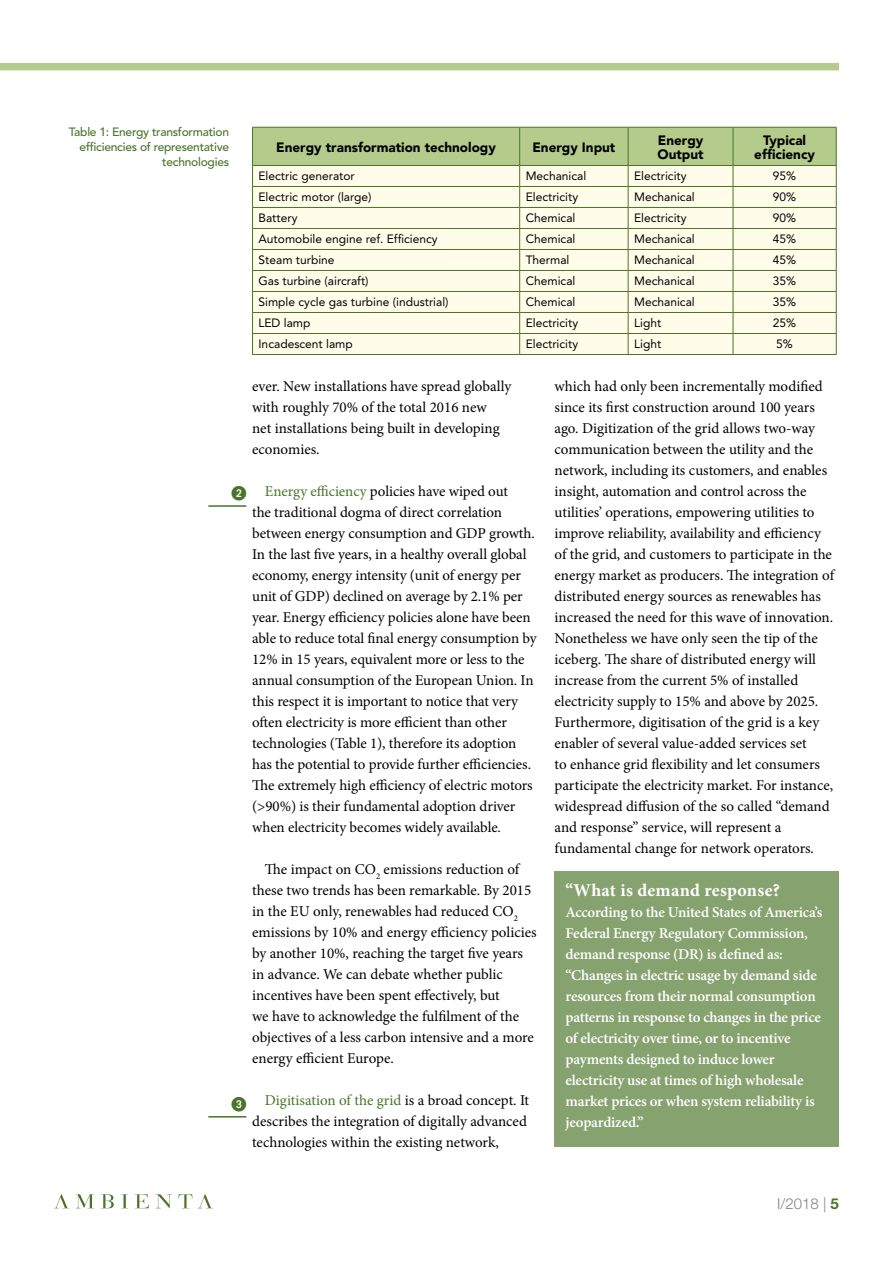
<style>
.page{position:relative;width:893px;height:1263px;background:#fff}
.page>*{position:absolute;margin:0;border:0;box-sizing:border-box;transform-origin:0 0}
.t1{font:700 18px "Minion Pro";letter-spacing:.015em;color:#fff}
.t2{font:15px/21px "Minion Pro";letter-spacing:-.005em;color:#000}
.t3{font:600 15px/21px "Minion Pro";letter-spacing:-.015em;color:#fff}
.t4{font:300 15px "Helvetica Neue LT";color:#808285}
.t5{font:15px "European Pi One";color:#49742a}
.t6{font:900 13.5px/14.2px "Avenir LT";color:#000}
.t7{font:12px "Avenir LT";color:#000}
.t8{font:500 12px/15px "Avenir LT";letter-spacing:-.02em;color:#49742a;text-align:right}
.t9{font:12px "Avenir LT";color:#000}
.s1{color:#49742a}
.s2{font-style:inherit}
.s3{font-weight:700;color:#49742a}
</style>
<div class="page">
<svg style="left:156px;top:1194px;width:16px;height:14px"></svg>
<svg style="left:55px;top:1194px;width:13px;height:14px"></svg>
<svg style="left:76px;top:1194px;width:18px;height:14px"></svg>
<svg style="left:101px;top:1194px;width:13px;height:14px"></svg>
<svg style="left:121px;top:1194px;width:7px;height:14px"></svg>
<svg style="left:135px;top:1194px;width:14px;height:14px"></svg>
<svg style="left:178px;top:1194px;width:14px;height:14px"></svg>
<svg style="left:198px;top:1194px;width:13px;height:14px"></svg>
<div style="left:0;top:63px;width:839px;height:7px;background:#b5cb8b"></div>
<div style="left:554px;top:871px;width:285px;height:275px;background:#86a26f"></div>
<svg style="left:252px;top:127px;width:585px;height:227px;background:#e8edcf"></svg>
<hr style="left:252px;top:354px;width:268px;height:1px;background:#49742a">
<hr style="left:520px;top:354px;width:108px;height:1px;background:#49742a">
<hr style="left:628px;top:354px;width:105px;height:1px;background:#49742a">
<hr style="left:733px;top:354px;width:104px;height:1px;background:#49742a">
<hr style="left:208px;top:505px;width:38px;height:2px;background:#49742a">
<hr style="left:208px;top:1116px;width:38px;height:1px;background:#49742a">
<p class="t8" style="left:69px;top:125px;width:162px">Table 1: Energy transformation efficiencies of representative technologies</p>
<p class="t6" style="left:276px;top:140px;width:221px">Energy transformation technology</p>
<p class="t6" style="left:532px;top:140px;width:84px">Energy Input</p>
<p class="t6" style="left:657px;top:133px;width:48px">Energy<br>Output</p>
<p class="t6" style="left:754px;top:133px;width:62px;text-align:center">Typical efficiency</p>
<p class="t7" style="left:259px;top:169px;width:98px">Electric generator</p>
<p class="t7" style="left:526px;top:169px;width:62px">Mechanical</p>
<p class="t7" style="left:634px;top:169px;width:54px">Electricity</p>
<p class="t7" style="left:773px;top:169px;width:25px">95%</p>
<p class="t7" style="left:259px;top:190px;width:114px">Electric motor (large)</p>
<p class="t7" style="left:526px;top:190px;width:54px">Electricity</p>
<p class="t7" style="left:634px;top:190px;width:62px">Mechanical</p>
<p class="t9" style="left:773px;top:190px;width:25px">90%</p>
<p class="t7" style="left:259px;top:211px;width:40px">Battery</p>
<p class="t7" style="left:526px;top:211px;width:51px">Chemical</p>
<p class="t7" style="left:634px;top:211px;width:54px">Electricity</p>
<p class="t9" style="left:773px;top:211px;width:25px">90%</p>
<p class="t7" style="left:259px;top:232px;width:181px">Automobile engine ref. Efficiency</p>
<p class="t7" style="left:526px;top:232px;width:51px">Chemical</p>
<p class="t7" style="left:634px;top:232px;width:62px">Mechanical</p>
<p class="t9" style="left:773px;top:232px;width:25px">45%</p>
<p class="t7" style="left:259px;top:253px;width:78px">Steam turbine</p>
<p class="t7" style="left:526px;top:253px;width:45px">Thermal</p>
<p class="t7" style="left:634px;top:253px;width:62px">Mechanical</p>
<p class="t9" style="left:773px;top:253px;width:25px">45%</p>
<p class="t7" style="left:259px;top:274px;width:112px">Gas turbine (aircraft)</p>
<p class="t7" style="left:526px;top:274px;width:51px">Chemical</p>
<p class="t7" style="left:634px;top:274px;width:62px">Mechanical</p>
<p class="t9" style="left:773px;top:274px;width:25px">35%</p>
<p class="t7" style="left:259px;top:295px;width:192px">Simple cycle gas turbine (industrial)</p>
<p class="t7" style="left:526px;top:295px;width:51px">Chemical</p>
<p class="t7" style="left:634px;top:295px;width:62px">Mechanical</p>
<p class="t9" style="left:773px;top:295px;width:25px">35%</p>
<p class="t7" style="left:259px;top:316px;width:54px">LED lamp</p>
<p class="t7" style="left:526px;top:316px;width:54px">Electricity</p>
<p class="t7" style="left:634px;top:316px;width:29px">Light</p>
<p class="t9" style="left:773px;top:316px;width:25px">25%</p>
<p class="t7" style="left:259px;top:337px;width:96px">Incadescent lamp</p>
<p class="t7" style="left:526px;top:337px;width:54px">Electricity</p>
<p class="t7" style="left:634px;top:337px;width:29px">Light</p>
<p class="t9" style="left:776px;top:337px;width:18px">5%</p>
<p class="t2" style="left:252px;top:375px;width:261px">ever. New installations have spread globally with roughly 70% of the total 2016 new<br>net installations being built in developing economies.</p>
<p class="t2" style="left:252px;top:480px;width:286px;text-indent:13px"><span class="s1">Energy efficiency</span> policies have wiped out<br>the traditional dogma of direct correlation between energy consumption and GDP growth.<br>In the last five years, in a healthy overall global economy, energy intensity (unit of energy per unit of GDP) declined on average by 2.1% per year. Energy efficiency policies alone have been able to reduce total final energy consumption by 12% in 15 years, equivalent more or less to the annual consumption of the European Union. In this respect it is important to notice that very often electricity is more efficient than other technologies (Table 1), therefore its adoption has the potential to provide further efficiencies.<br>The extremely high efficiency of electric motors (&gt;90%) is their fundamental adoption driver when electricity becomes widely available.</p>
<p class="t2" style="left:252px;top:858px;width:286px;text-indent:13px">The impact on CO<sub>2</sub> emissions reduction of these two trends has been remarkable. By 2015 in the EU only, renewables had reduced CO<sub>2 </sub>emissions by 10% and energy efficiency policies by another 10%, reaching the target five years in advance. We can debate whether public incentives have been spent effectively, but<br>we have to acknowledge the fulfilment of the objectives of a less carbon intensive and a more energy efficient Europe.</p>
<p class="t2" style="left:252px;top:1089px;width:279px;text-indent:13px"><span class="s1">Digitisation of the grid</span> is a broad concept. It describes the integration of digitally advanced technologies within the existing network,</p>
<p class="t5" style="left:231px;top:485px;width:16px">2</p>
<p class="t5" style="left:231px;top:1095px;width:16px">3</p>
<p class="t2" style="left:555px;top:375px;width:281px">which had only been incrementally modified since its first construction around 100 years ago. Digitization of the grid allows two-way communication between the utility and the network, including its customers, and enables insight, automation and control across the utilities’ operations, empowering utilities to improve reliability, availability and efficiency of the grid, and customers to participate in the energy market as producers. The integration of distributed energy sources as renewables has increased the need for this wave of innovation.<br>Nonetheless we have only seen the tip of the iceberg. The share of distributed energy will increase from the current 5% of installed electricity supply to 15% and above by 2025.<br>Furthermore, digitisation of the grid is a key enabler of several value-added services set<br>to enhance grid flexibility and let consumers participate the electricity market. For instance, widespread diffusion of the so called “demand and response” service, will represent a fundamental change for network operators.</p>
<p class="t1" style="left:566px;top:879px;width:216px">“What is demand response?</p>
<p class="t3" style="left:566px;top:901px;width:258px">According to the United States of America’s Federal Energy Regulatory Commission, demand response (DR) is defined as: “Changes in electric usage by demand side resources from their normal consumption patterns in response to changes in the price of electricity over time, or to incentive payments designed to induce lower electricity use at times of high wholesale market prices or when system reliability is jeopardized.”</p>
<p class="t4" style="left:777px;top:1194px;width:63px">I/2018 <span class="s2">|</span> <span class="s3">5</span></p>
</div>
